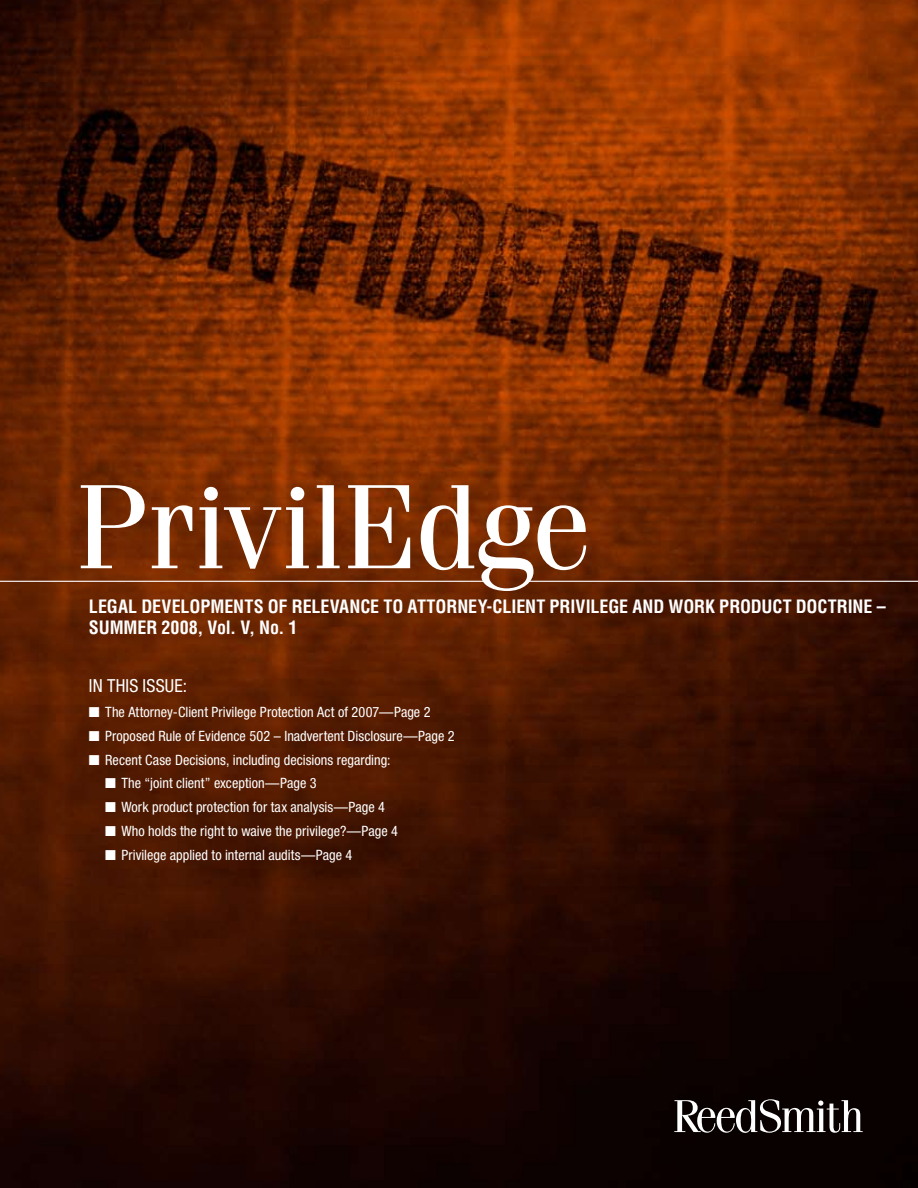
<style>
.page{position:relative;width:918px;height:1188px;background:#fff}
.page>*{position:absolute;margin:0;border:0;box-sizing:border-box;transform-origin:0 0}
.t1{font:120px "Fenice";letter-spacing:-.015em;color:#fff}
.t2{font:700 condensed 18px/21px "Helvetica LT Std";letter-spacing:-.005em;color:#fff}
.t3{font:condensed 18px "Helvetica Neue LT Std";letter-spacing:.01em;color:#fff}
.t4{font:condensed 14.25px "Helvetica Neue LT Std";letter-spacing:.005em;color:#fff}
</style>
<div class="page">
<img style="left:0;top:0;width:918px;height:1188px">
<hr style="left:0;top:581px;width:486px;height:1px;background:#fff">
<svg style="left:674px;top:1099px;width:189px;height:34px"></svg>
<hr style="left:527px;top:581px;width:391px;height:1px;background:#fff">
<h1 class="t1" style="left:74px;top:455px;width:520px">PrivilEdge</h1>
<p class="t2" style="left:89px;top:596px;width:798px">LEGAL DEVELOPMENTS OF RELEVANCE TO ATTORNEY-CLIENT PRIVILEGE AND WORK PRODUCT DOCTRINE –<br>SUMMER 2008, Vol. V, No. 1</p>
<p class="t3" style="left:89px;top:675px;width:100px">IN THIS ISSUE:</p>
<p class="t4" style="left:89px;top:704px;width:343px">■ The Attorney-Client Privilege Protection Act of 2007—Page 2</p>
<p class="t4" style="left:89px;top:728px;width:367px">■ Proposed Rule of Evidence 502 – Inadvertent Disclosure—Page 2</p>
<p class="t4" style="left:89px;top:751px;width:303px">■ Recent Case Decisions, including decisions regarding:</p>
<p class="t4" style="left:105px;top:775px;width:213px">■ The “joint client” exception—Page 3</p>
<p class="t4" style="left:105px;top:799px;width:281px">■ Work product protection for tax analysis—Page 4</p>
<p class="t4" style="left:105px;top:823px;width:294px">■ Who holds the right to waive the privilege?—Page 4</p>
<p class="t4" style="left:105px;top:846px;width:249px">■ Privilege applied to internal audits—Page 4</p>
</div>
